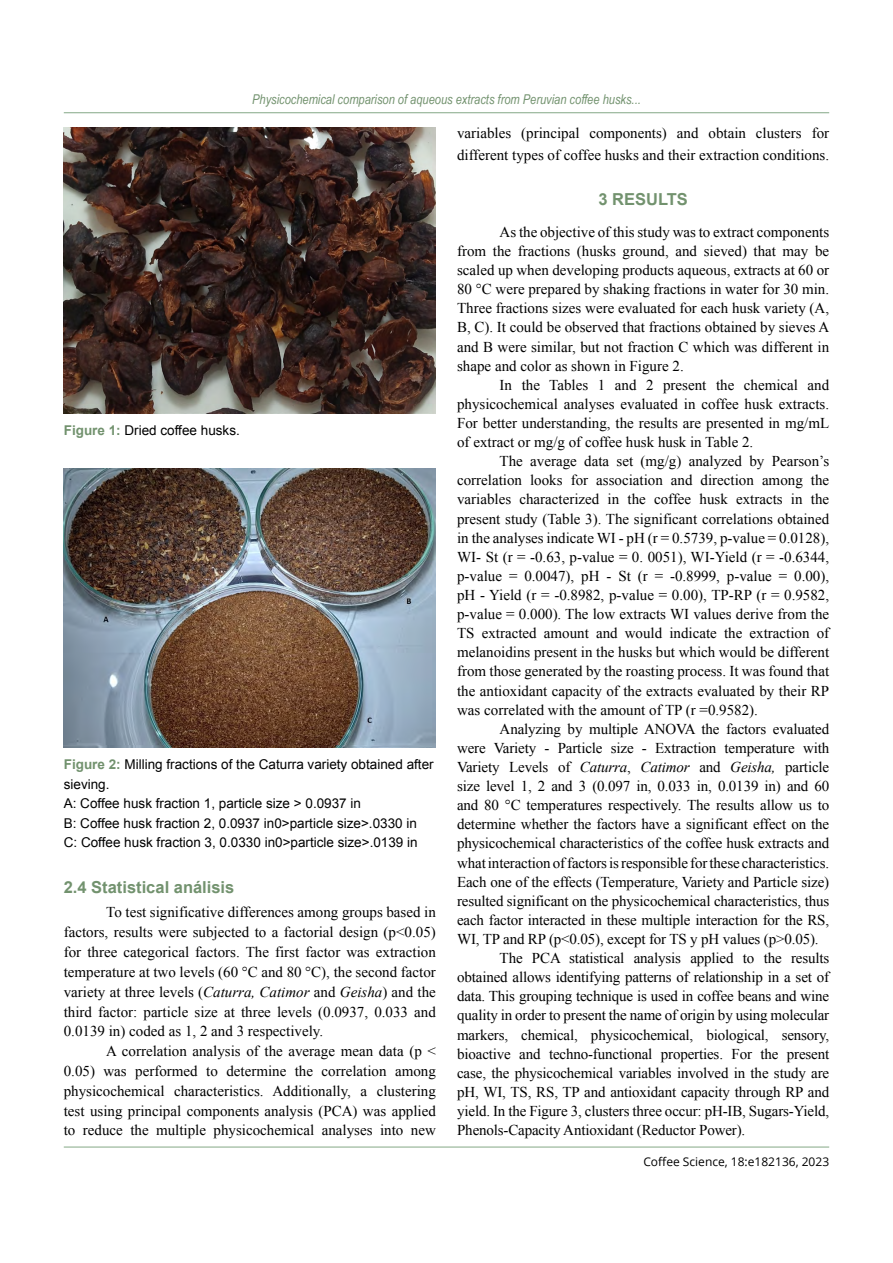
<style>
.page{position:relative;width:893px;height:1263px;background:#fff}
.page>*{position:absolute;margin:0;border:0;box-sizing:border-box;transform-origin:0 0}
.t1{font:700 16.5px "Arial";color:#72926e}
.t2{font:15px/19px "Times New Roman";letter-spacing:-.01em;color:#000;text-align:justify}
.t3{font:13.5px/19.5px "Arial";color:#000}
.t4{font:italic 13.5px "Arial Narrow";color:#72926e}
.t5{font:12px "Open Sans";color:#000}
.s1{font-weight:700;color:#72926e}
.s2{font-style:italic}
</style>
<div class="page">
<hr style="left:64px;top:1147px;width:765px;height:1px;background:#84a886">
<hr style="left:64px;top:112px;width:765px;height:1px;background:#84a886">
<img style="left:64px;top:128px;width:372px;height:286px">
<img style="left:64px;top:469px;width:372px;height:279px">
<p class="t4" style="left:252px;top:90px;width:390px">Physicochemical comparison of aqueous extracts from Peruvian coffee husks...</p>
<p class="t3" style="left:64px;top:421px;width:178px"><span class="s1">Figure 1:</span> Dried coffee husks.</p>
<p class="t3" style="left:64px;top:755px;width:371px"><span class="s1">Figure 2:</span> Milling fractions of the Caturra variety obtained after sieving.<br>A: Coffee husk fraction 1, particle size &gt; 0.0937 in<br>B: Coffee husk fraction 2, 0.0937 in0&gt;particle size&gt;.0330 in C: Coffee husk fraction 3, 0.0330 in0&gt;particle size&gt;.0139 in</p>
<p class="t1" style="left:64px;top:876px;width:172px">2.4 Statistical análisis</p>
<p class="t2" style="left:64px;top:902px;width:374px;line-height:19.8px;text-indent:43px">To test significative differences among groups based in factors, results were subjected to a factorial design (p&lt;0.05) for three categorical factors. The first factor was extraction temperature at two levels (60 °C and 80 °C), the second factor variety at three levels (<span class="s2">Caturra, Catimor</span> and <span class="s2">Geisha</span>) and the third factor: particle size at three levels (0.0937, 0.033 and 0.0139 in) coded as 1, 2 and 3 respectively.</p>
<p class="t2" style="left:64px;top:1041px;width:374px;line-height:19.8px;text-indent:43px">A correlation analysis of the average mean data (p &lt; 0.05) was performed to determine the correlation among physicochemical characteristics. Additionally, a clustering test using principal components analysis (PCA) was applied to reduce the multiple physicochemical analyses into new</p>
<p class="t2" style="left:457px;top:122px;width:374px;line-height:21.6px">variables (principal components) and obtain clusters for different types of coffee husks and their extraction conditions.</p>
<p class="t1" style="left:598px;top:188px;width:91px">3 RESULTS</p>
<p class="t2" style="left:457px;top:222px;width:374px;text-indent:43px">As the objective of this study was to extract components from the fractions (husks ground, and sieved) that may be scaled up when developing products aqueous, extracts at 60 or 80 °C were prepared by shaking fractions in water for 30 min.<br>Three fractions sizes were evaluated for each husk variety (A, B, C). It could be observed that fractions obtained by sieves A and B were similar, but not fraction C which was different in shape and color as shown in Figure 2.</p>
<p class="t2" style="left:457px;top:375px;width:374px;text-indent:43px">In the Tables 1 and 2 present the chemical and physicochemical analyses evaluated in coffee husk extracts.<br>For better understanding, the results are presented in mg/mL of extract or mg/g of coffee husk husk in Table 2.</p>
<p class="t2" style="left:457px;top:451px;width:374px;text-indent:43px">The average data set (mg/g) analyzed by Pearson’s correlation looks for association and direction among the variables characterized in the coffee husk extracts in the present study (Table 3). The significant correlations obtained in the analyses indicate WI - pH (r = 0.5739, p-value = 0.0128), WI- St (r = -0.63, p-value = 0. 0051), WI-Yield (r = -0.6344, p-value = 0.0047), pH - St (r = -0.8999, p-value = 0.00), pH - Yield (r = -0.8982, p-value = 0.00), TP-RP (r = 0.9582, p-value = 0.000). The low extracts WI values derive from the TS extracted amount and would indicate the extraction of melanoidins present in the husks but which would be different from those generated by the roasting process. It was found that the antioxidant capacity of the extracts evaluated by their RP was correlated with the amount of TP (r =0.9582).</p>
<p class="t2" style="left:500px;top:719px;width:331px">Analyzing by multiple ANOVA the factors evaluated</p>
<p class="t2" style="left:457px;top:738px;width:374px">were Variety - Particle size - Extraction temperature with</p>
<p class="t2" style="left:457px;top:757px;width:374px">Variety Levels of <span class="s2">Caturra</span>, <span class="s2">Catimor</span> and <span class="s2">Geisha,</span> particle</p>
<p class="t2" style="left:457px;top:776px;width:374px">size level 1, 2 and 3 (0.097 in, 0.033 in, 0.0139 in) and 60</p>
<p class="t2" style="left:457px;top:795px;width:374px">and 80 °C temperatures respectively. The results allow us to</p>
<p class="t2" style="left:457px;top:814px;width:374px">determine whether the factors have a significant effect on the</p>
<p class="t2" style="left:457px;top:834px;width:374px">physicochemical characteristics of the coffee husk extracts and</p>
<p class="t2" style="left:457px;top:853px;width:374px">what interaction of factors is responsible for these characteristics.</p>
<p class="t2" style="left:457px;top:872px;width:374px">Each one of the effects (Temperature, Variety and Particle size)</p>
<p class="t2" style="left:457px;top:891px;width:374px">resulted significant on the physicochemical characteristics, thus</p>
<p class="t2" style="left:457px;top:910px;width:374px">each factor interacted in these multiple interaction for the RS,</p>
<p class="t2" style="left:457px;top:929px;width:363px">WI, TP and RP (p&lt;0.05), except for TS y pH values (p&gt;0.05).</p>
<p class="t2" style="left:500px;top:948px;width:331px">The PCA statistical analysis applied to the results</p>
<p class="t2" style="left:457px;top:967px;width:374px">obtained allows identifying patterns of relationship in a set of</p>
<p class="t2" style="left:457px;top:986px;width:374px">data. This grouping technique is used in coffee beans and wine</p>
<p class="t2" style="left:457px;top:1006px;width:374px">quality in order to present the name of origin by using molecular</p>
<p class="t2" style="left:457px;top:1025px;width:374px">markers, chemical, physicochemical, biological, sensory,</p>
<p class="t2" style="left:457px;top:1044px;width:374px">bioactive and techno-functional properties. For the present</p>
<p class="t2" style="left:457px;top:1063px;width:374px">case, the physicochemical variables involved in the study are</p>
<p class="t2" style="left:457px;top:1082px;width:374px">pH, WI, TS, RS, TP and antioxidant capacity through RP and</p>
<p class="t2" style="left:457px;top:1101px;width:374px">yield. In the Figure 3, clusters three occur: pH-IB, Sugars-Yield,</p>
<p class="t2" style="left:457px;top:1120px;width:290px">Phenols-Capacity Antioxidant (Reductor Power).</p>
<p class="t5" style="left:643px;top:1153px;width:187px">Coffee Science, 18:e182136, 2023</p>
</div>
